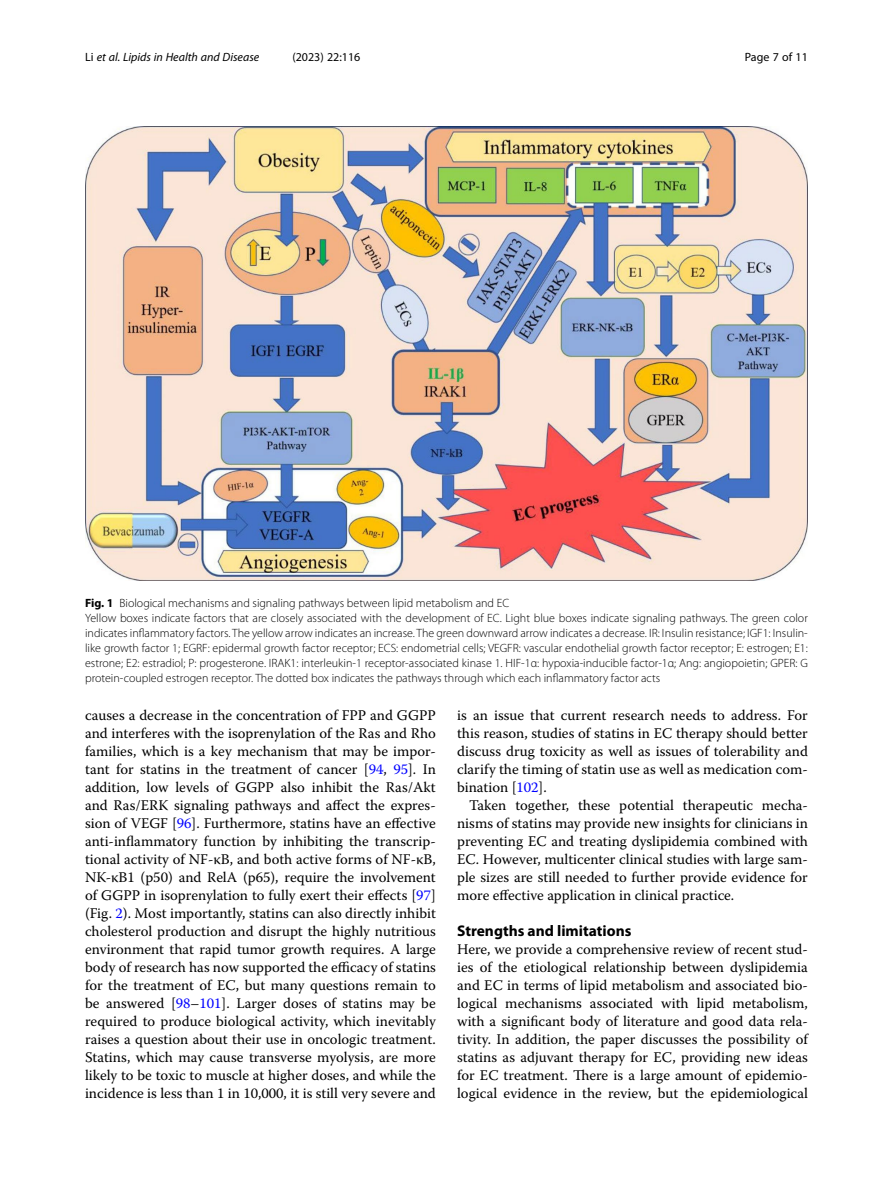
<style>
.page{position:relative;width:893px;height:1191px;background:#fff}
.page>*{position:absolute;margin:0;border:0;box-sizing:border-box;transform-origin:0 0}
.Head_1{font:700 15.45px "Myriad Pro";color:#000}
.Body_Text_Indent{font:14.7px/18px "Warnock Pro";color:#000;text-align:justify}
.Body_Text{font:14.7px/18px "Warnock Pro";color:#000;text-align:justify}
.Figure_Caption{font:300 12px/15px "Myriad Pro";color:#000;text-align:justify}
.t1{font:italic 12px "Myriad Pro";color:#000}
.t2{font:12px "Myriad Pro";color:#000}
.s1{font-style:normal}
.s2{font-weight:700}
.s3{color:#00f}
</style>
<div class="page">
<img style="left:85px;top:126px;width:723px;height:454px">
<p class="t1" style="left:85px;top:50px;width:176px"><span class="s1">Li</span> et al. Lipids in Health and Disease</p>
<p class="t2" style="left:292px;top:50px;width:70px">(2023) 22:116</p>
<p class="t2" style="left:745px;top:50px;width:65px">Page 7 of 11</p>
<p class="Figure_Caption" style="left:85px;top:596px;width:426px"><span class="s2">Fig. 1</span> Biological mechanisms and signaling pathways between lipid metabolism and EC</p>
<p class="Figure_Caption" style="left:85px;top:611px;width:724px">Yellow boxes indicate factors that are closely associated with the development of EC. Light blue boxes indicate signaling pathways. The green color indicates inflammatory factors. The yellow arrow indicates an increase. The green downward arrow indicates a decrease. IR: Insulin resistance; IGF1: Insulin&shy;like growth factor 1; EGRF: epidermal growth factor receptor; ECS: endometrial cells; VEGFR: vascular endothelial growth factor receptor; E: estrogen; E1: estrone; E2: estradiol; P: progesterone. IRAK1: interleukin-1 receptor-associated kinase 1. HIF-1α: hypoxia-inducible factor-1α; Ang: angiopoietin; GPER: G protein-coupled estrogen receptor. The dotted box indicates the pathways through which each inflammatory factor acts</p>
<p class="Body_Text_Indent" style="left:85px;top:706px;width:352px">causes a decrease in the concentration of FPP and GGPP and interferes with the isoprenylation of the Ras and Rho families, which is a key mechanism that may be impor&shy;tant for statins in the treatment of cancer [<span class="s3">94</span>, <span class="s3">95</span>]. In addition, low levels of GGPP also inhibit the Ras/Akt and Ras/ERK signaling pathways and affect the expres&shy;sion of VEGF [<span class="s3">96</span>]. Furthermore, statins have an effective anti-inflammatory function by inhibiting the transcrip&shy;tional activity of NF-κB, and both active forms of NF-κB, NK-κB1 (p50) and RelA (p65), require the involvement of GGPP in isoprenylation to fully exert their effects [<span class="s3">97</span>] (Fig. <span class="s3">2</span>). Most importantly, statins can also directly inhibit cholesterol production and disrupt the highly nutritious environment that rapid tumor growth requires. A large body of research has now supported the efficacy of statins for the treatment of EC, but many questions remain to be answered [<span class="s3">98</span>–<span class="s3">101</span>]. Larger doses of statins may be required to produce biological activity, which inevitably raises a question about their use in oncologic treatment.<br>Statins, which may cause transverse myolysis, are more likely to be toxic to muscle at higher doses, and while the incidence is less than 1 in 10,000, it is still very severe and</p>
<p class="Body_Text_Indent" style="left:457px;top:706px;width:352px">is an issue that current research needs to address. For this reason, studies of statins in EC therapy should better discuss drug toxicity as well as issues of tolerability and clarify the timing of statin use as well as medication com&shy;bination [<span class="s3">102</span>].</p>
<p class="Body_Text_Indent" style="left:457px;top:796px;width:352px;text-indent:12px">Taken together, these potential therapeutic mecha&shy;nisms of statins may provide new insights for clinicians in preventing EC and treating dyslipidemia combined with EC. However, multicenter clinical studies with large sam&shy;ple sizes are still needed to further provide evidence for more effective application in clinical practice.</p>
<p class="Head_1" style="left:457px;top:921px;width:176px">Strengths and limitations</p>
<p class="Body_Text" style="left:457px;top:940px;width:352px">Here, we provide a comprehensive review of recent stud&shy;ies of the etiological relationship between dyslipidemia and EC in terms of lipid metabolism and associated bio&shy;logical mechanisms associated with lipid metabolism, with a significant body of literature and good data rela&shy;tivity. In addition, the paper discusses the possibility of statins as adjuvant therapy for EC, providing new ideas for EC treatment. There is a large amount of epidemio&shy;logical evidence in the review, but the epidemiological</p>
</div>
